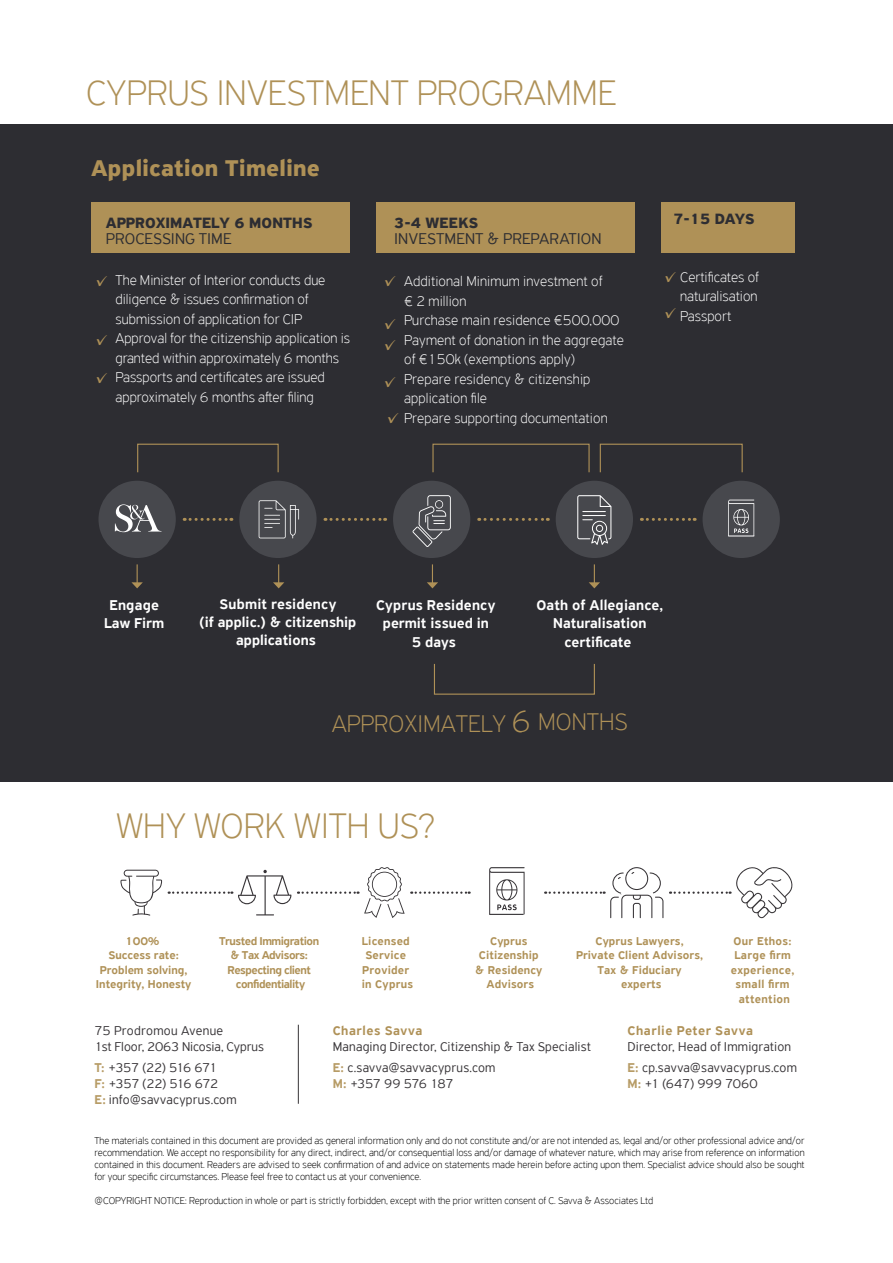
<style>
.page{position:relative;width:893px;height:1263px;background:#fff}
.page>*{position:absolute;margin:0;border:0;box-sizing:border-box;transform-origin:0 0}
.t1{font:100 37.5px "PF Highway Sans Pro";color:#af9157}
.t2{font:100 25.5px "PF Highway Sans Pro";color:#af9157}
.t3{font:700 24px "PF Highway Sans Pro";letter-spacing:.005em;color:#af9157}
.t4{font:300 16.5px "PF Highway Sans Pro";letter-spacing:.005em;color:#2d2d32}
.t5{font:700 15.75px "PF Highway Sans Pro";color:#2d2d32}
.t6{font:100 15px/19.5px "PF Highway Sans Pro";color:#fff}
.t7{font:500 15px/18px "PF Highway Sans Pro";color:#fff;text-align:center}
.t8{font:15px/21.3px "PF Highway Sans Pro";color:#af9157}
.t9{font:300 13.5px/16.2px "PF Highway Sans Pro";letter-spacing:.01em;color:#373437}
.t10{font:500 13.5px "PF Highway Sans Pro";letter-spacing:.045em;color:#af9157}
.t11{font:300 13.5px "PF Highway Sans Pro";letter-spacing:-.03em;color:#373437}
.t12{font:500 12px/14.4px "PF Highway Sans Pro";letter-spacing:.01em;color:#af9157;text-align:center}
.t13{font:500 12px/14.4px "PF Highway Sans Pro";letter-spacing:-.035em;color:#af9157;text-align:center}
.t14{font:100 10.5px/12px "PF Highway Sans Pro";color:#000;text-align:justify}
.s1{font-weight:400;color:#af9157}
.s2{font-size:33px}
.s3{font-weight:500;color:#b79c66}
</style>
<div class="page">
<div style="left:0;top:124px;width:893px;height:658px;background:#2d2d32"></div>
<div style="left:91px;top:202px;width:259px;height:51px;background:#af9157"></div>
<div style="left:376px;top:202px;width:259px;height:51px;background:#af9157"></div>
<div style="left:661px;top:202px;width:133px;height:51px;background:#af9157"></div>
<svg style="left:169px;top:891px;width:63px;height:3px"></svg>
<svg style="left:411px;top:891px;width:59px;height:3px"></svg>
<div style="left:98px;top:481px;width:78px;height:77px;background:#47484d;border-radius:50%"></div>
<svg style="left:115px;top:504px;width:47px;height:28px"></svg>
<div style="left:137px;top:444px;width:142px;height:29px;border:1px solid #af9157"></div>
<div style="left:432px;top:444px;width:158px;height:29px;border:1px solid #af9157"></div>
<div style="left:600px;top:444px;width:143px;height:29px;border:1px solid #af9157"></div>
<svg style="left:184px;top:518px;width:48px;height:3px"></svg>
<svg style="left:325px;top:518px;width:61px;height:3px"></svg>
<svg style="left:479px;top:518px;width:69px;height:3px"></svg>
<svg style="left:641px;top:518px;width:54px;height:3px"></svg>
<div style="left:434px;top:663px;width:161px;height:32px;border:1px solid #af9157"></div>
<svg style="left:131px;top:564px;width:12px;height:24px"></svg>
<svg style="left:273px;top:564px;width:11px;height:24px"></svg>
<svg style="left:427px;top:564px;width:11px;height:24px"></svg>
<svg style="left:589px;top:564px;width:11px;height:24px"></svg>
<hr style="left:298px;top:1025px;width:1px;height:79px;background:#373437">
<svg style="left:120px;top:870px;width:42px;height:46px"></svg>
<svg style="left:238px;top:870px;width:53px;height:45px"></svg>
<svg style="left:298px;top:867px;width:107px;height:51px"></svg>
<svg style="left:489px;top:867px;width:36px;height:47px"></svg>
<svg style="left:545px;top:867px;width:118px;height:51px"></svg>
<svg style="left:670px;top:867px;width:123px;height:51px"></svg>
<div style="left:239px;top:481px;width:78px;height:77px;background:#47484d;border-radius:50%"></div>
<svg style="left:259px;top:500px;width:40px;height:38px"></svg>
<div style="left:393px;top:481px;width:77px;height:77px;background:#47484d;border-radius:50%"></div>
<svg style="left:413px;top:495px;width:38px;height:52px"></svg>
<div style="left:556px;top:481px;width:77px;height:77px;background:#47484d;border-radius:50%"></div>
<svg style="left:577px;top:495px;width:34px;height:50px"></svg>
<div style="left:703px;top:481px;width:77px;height:77px;background:#47484d;border-radius:50%"></div>
<svg style="left:728px;top:500px;width:26px;height:37px"></svg>
<hr style="left:489px;top:914px;width:35px;height:1px;background:#373437">
<h1 class="t1" style="left:86px;top:70px;width:532px">CYPRUS INVESTMENT PROGRAMME</h1>
<h3 class="t3" style="left:91px;top:154px;width:230px">Application Timeline</h3>
<h3 class="t5" style="left:106px;top:213px;width:208px">APPROXIMATELY 6 MONTHS</h3>
<h3 class="t4" style="left:106px;top:229px;width:127px">PROCESSING TIME</h3>
<h3 class="t8" style="left:96px;top:271px;width:13px">✓</h3>
<p class="t6" style="left:116px;top:270px;width:236px">The Minister of Interior conducts due diligence &amp; issues confirmation of submission of application for CIP Approval for the citizenship application is granted within approximately 6 months Passports and certificates are issued approximately 6 months aſter filing</p>
<h3 class="t8" style="left:96px;top:330px;width:13px">✓</h3>
<h3 class="t8" style="left:96px;top:368px;width:13px">✓</h3>
<h3 class="t5" style="left:394px;top:213px;width:85px">3-4 WEEKS</h3>
<h3 class="t4" style="left:394px;top:229px;width:209px">INVESTMENT &amp; PREPARATION</h3>
<h3 class="t6" style="left:404px;top:272px;width:221px;text-indent:-20px"><span class="s1">✓</span> Additional Minimum investment of<br>€ 2 million<br>Purchase main residence €500,000<br>Payment of donation in the aggregate of €150k (exemptions apply)<br>Prepare residency &amp; citizenship application file</h3>
<h3 class="t6" style="left:387px;top:408px;width:222px"><span class="s1">✓</span> Prepare supporting documentation</h3>
<h3 class="t8" style="left:384px;top:313px;width:13px">✓ ✓</h3>
<h3 class="t8" style="left:384px;top:371px;width:13px">✓</h3>
<h3 class="t5" style="left:673px;top:210px;width:83px">7-15 DAYS</h3>
<h3 class="t6" style="left:665px;top:267px;width:96px"><span class="s1">✓</span> Certificates of</h3>
<h3 class="t8" style="left:665px;top:303px;width:13px">✓</h3>
<h3 class="t6" style="left:680px;top:287px;width:79px">naturalisation<br>Passport</h3>
<h3 class="t7" style="left:104px;top:597px;width:61px">Engage<br>Law Firm</h3>
<h3 class="t7" style="left:200px;top:595px;width:158px">Submit residency<br>(if applic.) &amp; citizenship applications</h3>
<h3 class="t7" style="left:376px;top:597px;width:121px">Cyprus Residency permit issued in<br>5 days</h3>
<h3 class="t7" style="left:536px;top:597px;width:128px">Oath of Allegiance,<br>Naturalisation certificate</h3>
<h2 class="t2" style="left:332px;top:708px;width:297px">APPROXIMATELY <span class="s2">6</span> MONTHS</h2>
<h1 class="t1" style="left:116px;top:804px;width:321px">WHY WORK WITH US?</h1>
<p class="t12" style="left:96px;top:934px;width:97px">100%<br>Success rate:<br>Problem solving,<br>Integrity, Honesty</p>
<p class="t12" style="left:362px;top:934px;width:53px">Licensed<br>Service<br>Provider in Cyprus</p>
<p class="t12" style="left:576px;top:934px;width:129px">Cyprus Lawyers,<br>Private Client Advisors,<br>Tax &amp; Fiduciary experts</p>
<p class="t13" style="left:219px;top:934px;width:101px">Trusted Immigration &amp; Tax Advisors:<br>Respecting client confidentiality</p>
<p class="t12" style="left:475px;top:934px;width:69px">Cyprus<br>Citizenship &amp; Residency<br>Advisors</p>
<p class="t12" style="left:731px;top:934px;width:65px">Our Ethos:<br>Large firm experience, small firm attention</p>
<p class="t9" style="left:95px;top:1022px;width:171px">75 Prodromou Avenue<br>1st Floor, 2063 Nicosia, Cyprus</p>
<p class="t9" style="left:95px;top:1059px;width:144px"><span class="s3">T:</span> +357 (22) 516 671<br><span class="s3">F:</span> +357 (22) 516 672<br><span class="s3">E:</span> info@savvacyprus.com</p>
<p class="t10" style="left:333px;top:1022px;width:91px">Charles Savva</p>
<p class="t9" style="left:333px;top:1036px;width:260px;line-height:21px">Managing Director, Citizenship &amp; Tax Specialist<br><span class="s3">E:</span> c.savva@savvacyprus.com</p>
<p class="t11" style="left:333px;top:1076px;width:122px"><span class="s3">M:</span> +357 99 576 187</p>
<p class="t10" style="left:627px;top:1022px;width:127px">Charlie Peter Savva</p>
<p class="t9" style="left:627px;top:1036px;width:171px;line-height:21px">Director, Head of Immigration<br><span class="s3">E:</span> cp.savva@savvacyprus.com</p>
<p class="t9" style="left:627px;top:1076px;width:132px"><span class="s3">M:</span> +1 (647) 999 7060</p>
<p class="t14" style="left:95px;top:1135px;width:712px">The materials contained in this document are provided as general information only and do not constitute and/or are not intended as, legal and/or other professional advice and/or recommendation. We accept no responsibility for any direct, indirect, and/or consequential loss and/or damage of whatever nature, which may arise from reference on information contained in this document. Readers are advised to seek confirmation of and advice on statements made herein before acting upon them. Specialist advice should also be sought for your specific circumstances. Please feel free to contact us at your convenience.</p>
<p class="t14" style="left:95px;top:1195px;width:560px">@COPYRIGHT NOTICE: Reproduction in whole or part is strictly forbidden, except with the prior written consent of C. Savva &amp; Associates Ltd</p>
</div>
